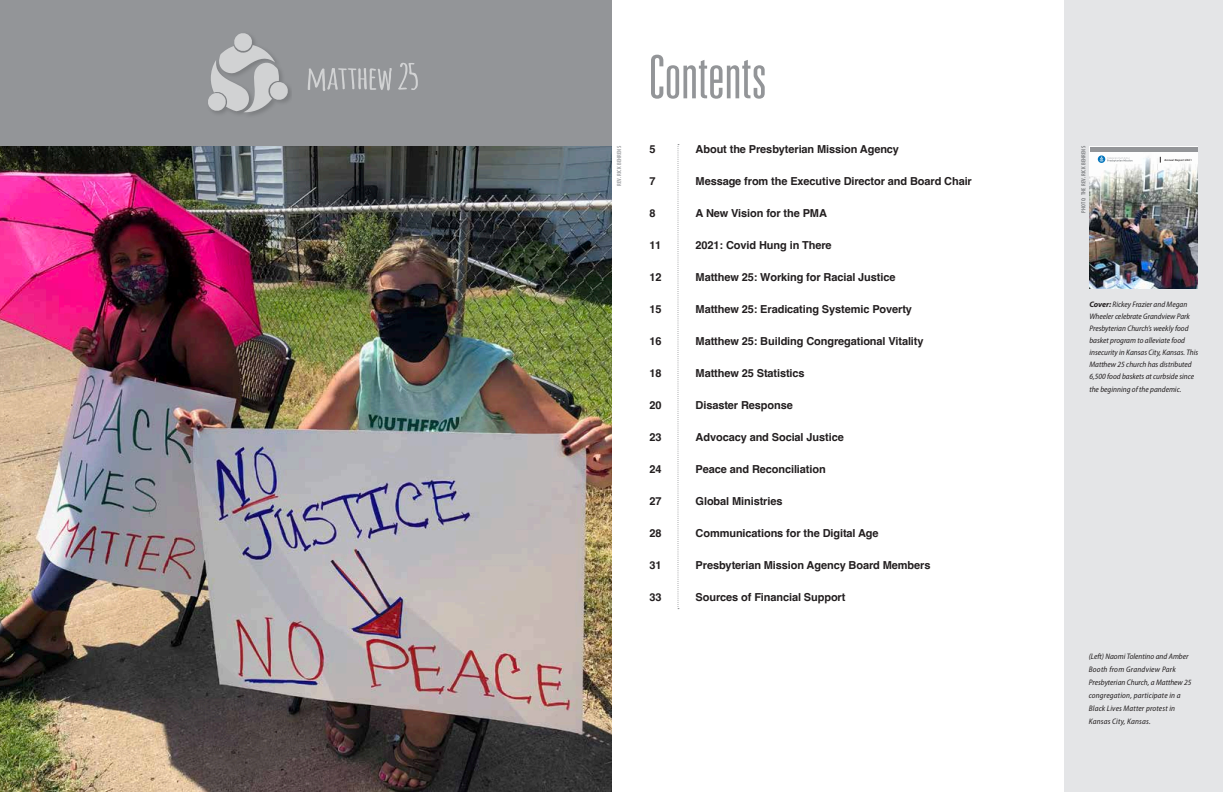
<style>
.page{position:relative;width:1224px;height:792px;background:#fff}
.page>*{position:absolute;margin:0;border:0;box-sizing:border-box;transform-origin:0 0}
.t1{font:300 ultra-condensed 60px "Univers";color:#939598}
.t2{font:700 11px "Helvetica";letter-spacing:-.01em;color:#231f20}
.SUB-HEADS_TO_BODY_CO{font:italic semi-condensed 8px/12px "Myriad Pro";color:#231f20}
.SUB-HEADS_TO_BODY_CO-2{font:italic semi-condensed 8px/13px "Myriad Pro";letter-spacing:.02em;color:#231f20}
.SUB-HEADS_TO_BODY_CO-3{font:600 condensed 6px "Myriad Pro";letter-spacing:.03em;color:#76787b}
.SUB-HEADS_TO_BODY_CO-4{font:600 condensed 6px "Myriad Pro";letter-spacing:.03em;color:#939598}
.t3{font:600 2.9px "Myriad Pro";letter-spacing:.05em;color:#868a8e}
.s1{font-weight:700;font-stretch:normal}
</style>
<div class="page">
<div style="left:0;top:0;width:612px;height:792px;background:#939598"></div>
<div style="left:1065px;top:0;width:158px;height:792px;background:#e4e5e7"></div>
<img style="left:1090px;top:151px;width:107px;height:138px">
<svg style="left:1098px;top:155px;width:7px;height:8px"></svg>
<svg style="left:1100px;top:156px;width:32px;height:6px"></svg>
<hr style="left:1090px;top:147px;width:107px;height:4px;background:#939598">
<svg style="left:208px;top:33px;width:81px;height:79px"></svg>
<svg style="left:308px;top:68px;width:84px;height:23px"></svg>
<svg style="left:398px;top:63px;width:20px;height:27px"></svg>
<img style="left:0;top:147px;width:612px;height:645px">
<svg style="left:678px;top:144px;width:1px;height:465px"></svg>
<p class="SUB-HEADS_TO_BODY_CO-4" style="left:615px;top:186px;width:41px;rotate:-90deg">REV. RICK BEHRENS</p>
<p class="t1" style="left:648px;top:46px;width:120px">Contents</p>
<p class="t2" style="left:650px;top:143px;width:8px">5</p>
<p class="t2" style="left:696px;top:143px;width:205px">About the Presbyterian Mission Agency</p>
<p class="t2" style="left:650px;top:175px;width:8px">7</p>
<p class="t2" style="left:696px;top:175px;width:278px">Message from the Executive Director and Board Chair</p>
<p class="t2" style="left:650px;top:207px;width:8px">8</p>
<p class="t2" style="left:696px;top:207px;width:133px">A New Vision for the PMA</p>
<p class="t2" style="left:650px;top:239px;width:13px">11</p>
<p class="t2" style="left:696px;top:239px;width:138px">2021: Covid Hung in There</p>
<p class="t2" style="left:650px;top:271px;width:14px">12</p>
<p class="t2" style="left:696px;top:271px;width:201px">Matthew 25: Working for Racial Justice</p>
<p class="t2" style="left:650px;top:303px;width:14px">15</p>
<p class="t2" style="left:696px;top:303px;width:218px">Matthew 25: Eradicating Systemic Poverty</p>
<p class="t2" style="left:650px;top:335px;width:14px">16</p>
<p class="t2" style="left:696px;top:335px;width:229px">Matthew 25: Building Congregational Vitality</p>
<p class="t2" style="left:650px;top:367px;width:14px">18</p>
<p class="t2" style="left:696px;top:367px;width:111px">Matthew 25 Statistics</p>
<p class="t2" style="left:650px;top:399px;width:14px">20</p>
<p class="t2" style="left:696px;top:399px;width:99px">Disaster Response</p>
<p class="t2" style="left:650px;top:431px;width:14px">23</p>
<p class="t2" style="left:696px;top:431px;width:150px">Advocacy and Social Justice</p>
<p class="t2" style="left:650px;top:463px;width:14px">24</p>
<p class="t2" style="left:696px;top:463px;width:132px">Peace and Reconciliation</p>
<p class="t2" style="left:650px;top:495px;width:14px">27</p>
<p class="t2" style="left:696px;top:495px;width:88px">Global Ministries</p>
<p class="t2" style="left:650px;top:527px;width:14px">28</p>
<p class="t2" style="left:696px;top:527px;width:184px">Communications for the Digital Age</p>
<p class="t2" style="left:650px;top:559px;width:14px">31</p>
<p class="t2" style="left:696px;top:559px;width:236px">Presbyterian Mission Agency Board Members</p>
<p class="t2" style="left:650px;top:591px;width:14px">33</p>
<p class="t2" style="left:696px;top:591px;width:151px">Sources of Financial Support</p>
<p class="SUB-HEADS_TO_BODY_CO-3" style="left:1080px;top:213px;width:68px;rotate:-90deg">PHOTO: THE REV. RICK BEHRENS</p>
<p class="t3" style="left:1165px;top:158px;width:29px">Annual Report 2021</p>
<p class="SUB-HEADS_TO_BODY_CO" style="left:1089px;top:298px;width:110px"><span class="s1">Cover:</span> Rickey Frazier and Megan Wheeler celebrate Grandview Park Presbyterian Church’s weekly food basket program to alleviate food insecurity in Kansas City, Kansas. This Matthew 25 church has distributed 6,500 food baskets at curbside since</p>
<p class="SUB-HEADS_TO_BODY_CO" style="left:1089px;top:383px;width:93px">the beginning of the pandemic.</p>
<p class="SUB-HEADS_TO_BODY_CO-2" style="left:1089px;top:650px;width:104px">(Left) Naomi Tolentino and Amber<br>Booth from Grandview Park<br>Presbyterian Church, a Matthew 25 congregation, participate in a<br>Black Lives Matter protest in<br>Kansas City, Kansas.</p>
</div>
